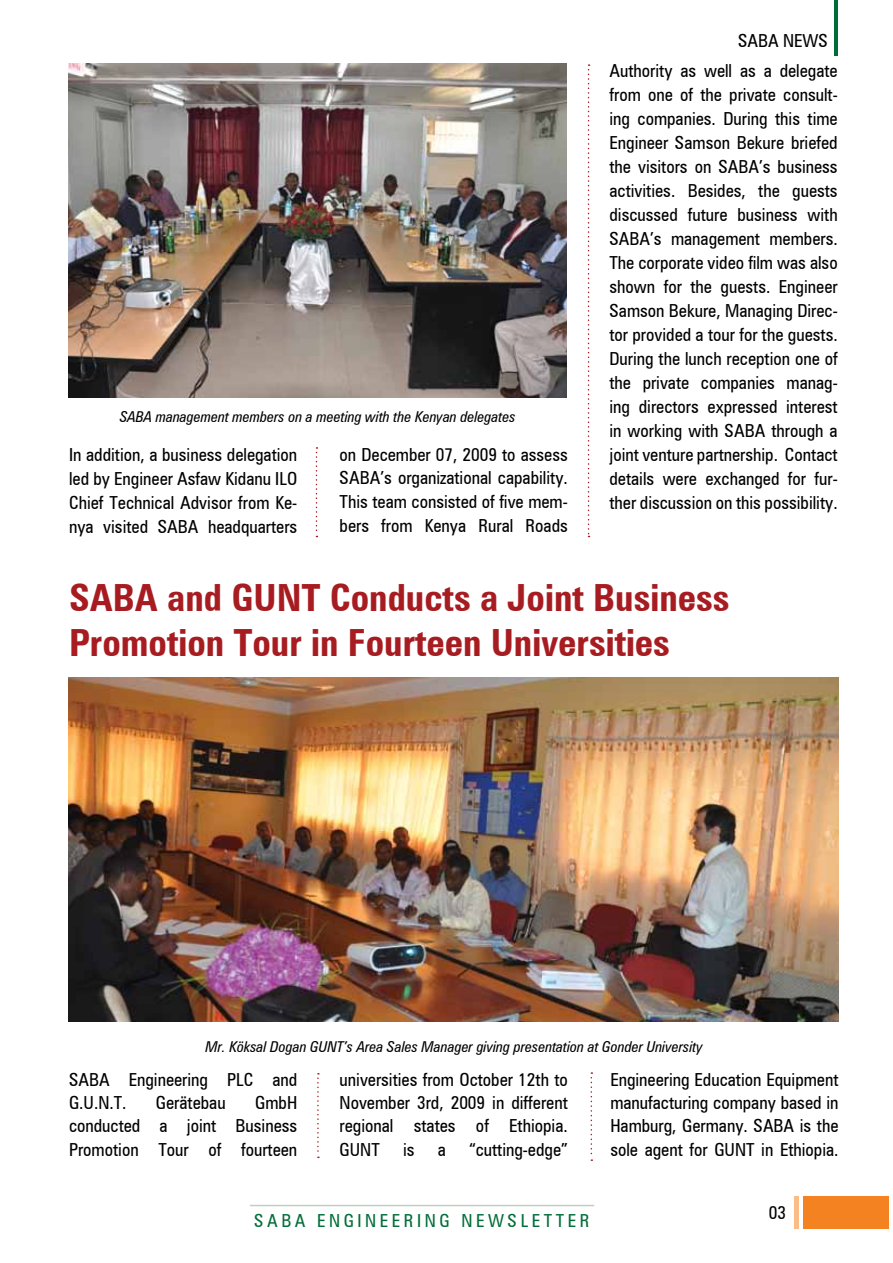
<style>
.page{position:relative;width:893px;height:1263px;background:#fff}
.page>*{position:absolute;margin:0;border:0;box-sizing:border-box;transform-origin:0 0}
.t1{font:700 condensed 37.5px/45px "Zurich BT";color:#a71c20}
.t2{font:condensed 18px/24px "Zurich BT";color:#000;text-align:justify}
.t3{font:condensed 18px "Zurich BT";color:#006d38}
.t4{font:italic condensed 15px "Zurich BT";color:#000}
</style>
<div class="page">
<hr style="left:250px;top:1205px;width:344px;height:1px;background:#c0d1c3">
<hr style="left:834px;top:0;width:4px;height:55px;background:#006d38">
<img style="left:68px;top:64px;width:499px;height:334px">
<svg style="left:317px;top:1073px;width:2px;height:85px"></svg>
<svg style="left:591px;top:1072px;width:1px;height:89px"></svg>
<img style="left:69px;top:677px;width:769px;height:345px">
<svg style="left:316px;top:447px;width:1px;height:90px"></svg>
<svg style="left:588px;top:64px;width:1px;height:473px"></svg>
<div style="left:803px;top:1196px;width:85px;height:33px;background:#f58220"></div>
<div style="left:794px;top:1196px;width:5px;height:33px;background:#fcbc86"></div>
<p class="t4" style="left:120px;top:408px;width:397px">SABA management members on a meeting with the Kenyan delegates</p>
<p class="t2" style="left:69px;top:442px;width:230px">In addition, a business delegation led by Engineer Asfaw Kidanu ILO Chief Technical Advisor from Ke&shy;nya visited SABA headquarters</p>
<p class="t2" style="left:340px;top:442px;width:230px">on December 07, 2009 to assess SABA’s organizational capability.<br>This team consisted of five mem&shy;bers from Kenya Rural Roads</p>
<p class="t2" style="left:738px;top:29px;width:68px">SABA News</p>
<p class="t2" style="left:609px;top:58px;width:230px">Authority as well as a delegate from one of the private consult&shy;ing companies. During this time Engineer Samson Bekure briefed the visitors on SABA’s business activities. Besides, the guests discussed future business with SABA’s management members.<br>The corporate video film was also shown for the guests. Engineer Samson Bekure, Managing Direc&shy;tor provided a tour for the guests.<br>During the lunch reception one of the private companies manag&shy;ing directors expressed interest in working with SABA through a joint venture partnership. Contact details were exchanged for fur&shy;ther discussion on this possibility.</p>
<h1 class="t1" style="left:69px;top:574px;width:662px">SABA and GUNT Conducts a Joint Business<br>Promotion Tour in Fourteen Universities</h1>
<p class="t4" style="left:205px;top:1038px;width:499px">Mr. Köksal Dogan GUNT’s Area Sales Manager giving presentation at Gonder University</p>
<p class="t2" style="left:69px;top:1068px;width:230px;line-height:23.2px">SABA Engineering PLC and<br>G.U.N.T.</p>
<p class="t2" style="left:69px;top:1091px;width:230px;line-height:23.2px;text-indent:186px">GmbH conducted a joint Business Promotion Tour of fourteen</p>
<p class="t2" style="left:156px;top:1091px;width:71px">Gerätebau</p>
<p class="t2" style="left:340px;top:1068px;width:230px;line-height:23.2px">universities from October 12th to November 3rd, 2009 in different regional states of Ethiopia.<br>GUNT</p>
<p class="t2" style="left:403px;top:1137px;width:13px">is</p>
<p class="t2" style="left:438px;top:1137px;width:10px">a</p>
<p class="t2" style="left:469px;top:1137px;width:100px">“cutting-edge”</p>
<p class="t3" style="left:254px;top:1210px;width:27px">Saba</p>
<p class="t3" style="left:317px;top:1210px;width:25px">Engineering</p>
<p class="t3" style="left:461px;top:1210px;width:29px">Newsletter</p>
<p class="t2" style="left:610px;top:1068px;width:230px;line-height:23.2px">Engineering Education Equipment manufacturing company based in Hamburg, Germany. SABA is the sole agent for GUNT in Ethiopia.</p>
<p class="t2" style="left:769px;top:1201px;width:19px">03</p>
</div>
